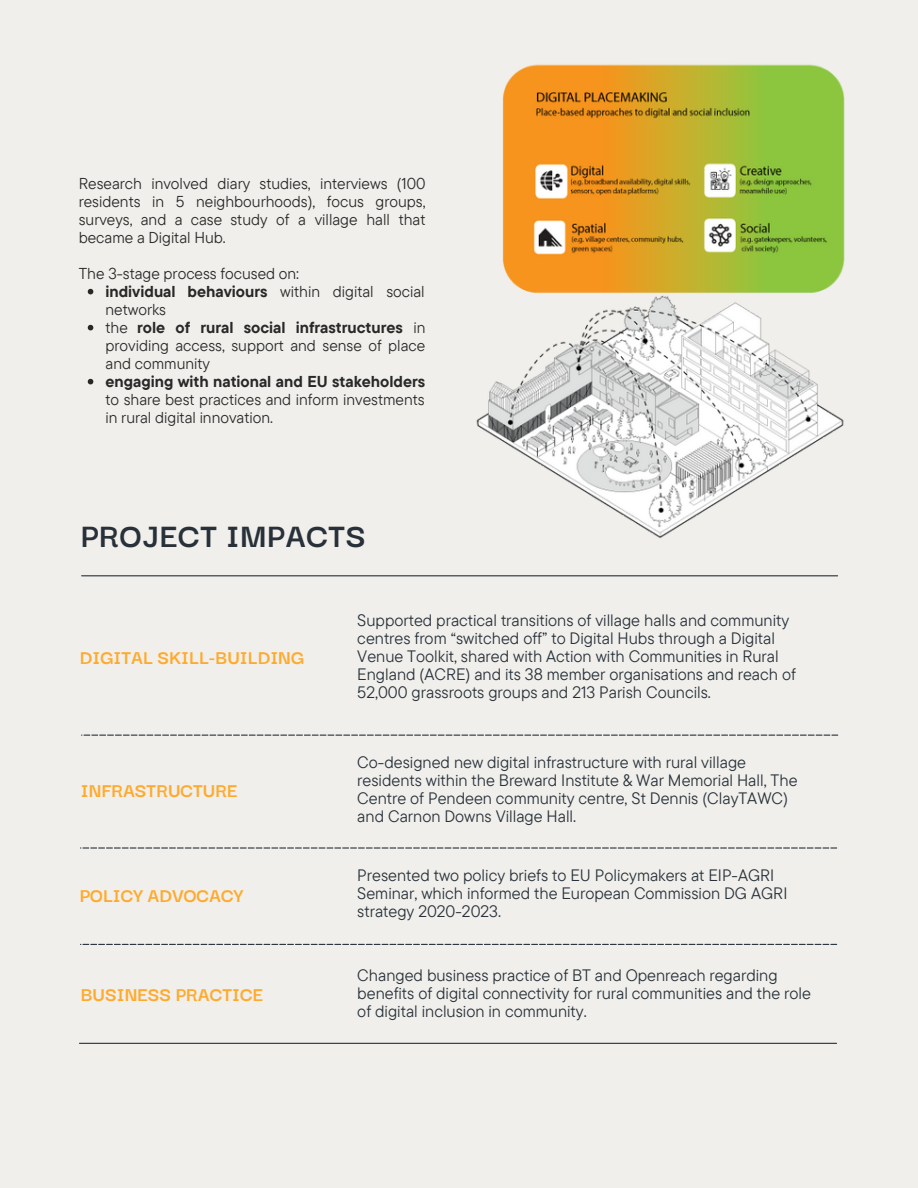
<style>
.page{position:relative;width:918px;height:1188px;background:#f0efec}
.page>*{position:absolute;margin:0;border:0;box-sizing:border-box;transform-origin:0 0}
.t1{font:700 36px "Darker Grotesque";letter-spacing:.015em;color:#283139}
.t2{font:700 21px "Darker Grotesque";color:#ffaa2c}
.t3{font:16.5px/18px "TT Commons Pro";color:#283139}
.t4{font:15.75px/18px "TT Commons Pro";color:#282828}
.t5{font:700 15.75px "TT Commons Pro";color:#282828}
.s1{font-weight:700}
</style>
<div class="page">
<svg style="left:81px;top:735px;width:757px;height:1px"></svg>
<hr style="left:82px;top:575px;width:756px;height:1px;background:#283139">
<svg style="left:80px;top:847px;width:757px;height:2px;background:#919597"></svg>
<svg style="left:80px;top:944px;width:757px;height:1px"></svg>
<hr style="left:79px;top:1043px;width:758px;height:1px;background:#283139">
<svg style="left:88px;top:289px;width:5px;height:5px"></svg>
<svg style="left:88px;top:325px;width:5px;height:5px"></svg>
<svg style="left:88px;top:379px;width:5px;height:5px"></svg>
<img style="left:476px;top:64px;width:369px;height:474px">
<p class="t4" style="left:79px;top:174px;width:348px;text-align:justify">Research involved diary studies, interviews (100 residents in 5 neighbourhoods), focus groups, surveys, and a case study of a village hall that became a Digital Hub.</p>
<p class="t4" style="left:79px;top:264px;width:222px">The 3-stage process focused on:</p>
<p class="t4" style="left:106px;top:282px;width:321px"><span class="s1">individual behaviours</span> within digital social networks<br>the <span class="s1">role of rural social infrastructures</span> in providing access, support and sense of place and community</p>
<p class="t5" style="left:106px;top:371px;width:321px">engaging with national and EU stakeholders</p>
<p class="t4" style="left:106px;top:390px;width:321px">to share best practices and inform investments in rural digital innovation.</p>
<h1 class="t1" style="left:81px;top:509px;width:286px">PROJECT IMPACTS</h1>
<p class="t2" style="left:80px;top:642px;width:226px">DIGITAL SKILL-BUILDING</p>
<p class="t2" style="left:81px;top:775px;width:158px">INFRASTRUCTURE</p>
<p class="t2" style="left:80px;top:880px;width:165px">POLICY ADVOCACY</p>
<p class="t2" style="left:81px;top:979px;width:184px">BUSINESS PRACTICE</p>
<p class="t3" style="left:357px;top:611px;width:440px">Supported practical transitions of village halls and community centres from “switched off” to Digital Hubs through a Digital Venue Toolkit, shared with Action with Communities in Rural England (ACRE) and its 38 member organisations and reach of 52,000 grassroots groups and 213 Parish Councils.</p>
<p class="t3" style="left:357px;top:753px;width:442px">Co-designed new digital infrastructure with rural village residents within the Breward Institute &amp; War Memorial Hall, The Centre of Pendeen community centre, St Dennis (ClayTAWC) and Carnon Downs Village Hall.</p>
<p class="t3" style="left:357px;top:866px;width:432px">Presented two policy briefs to EU Policymakers at EIP-AGRI<br>Seminar, which informed the European Commission DG AGRI strategy 2020-2023.</p>
<p class="t3" style="left:357px;top:966px;width:455px">Changed business practice of BT and Openreach regarding benefits of digital connectivity for rural communities and the role of digital inclusion in community.</p>
</div>
